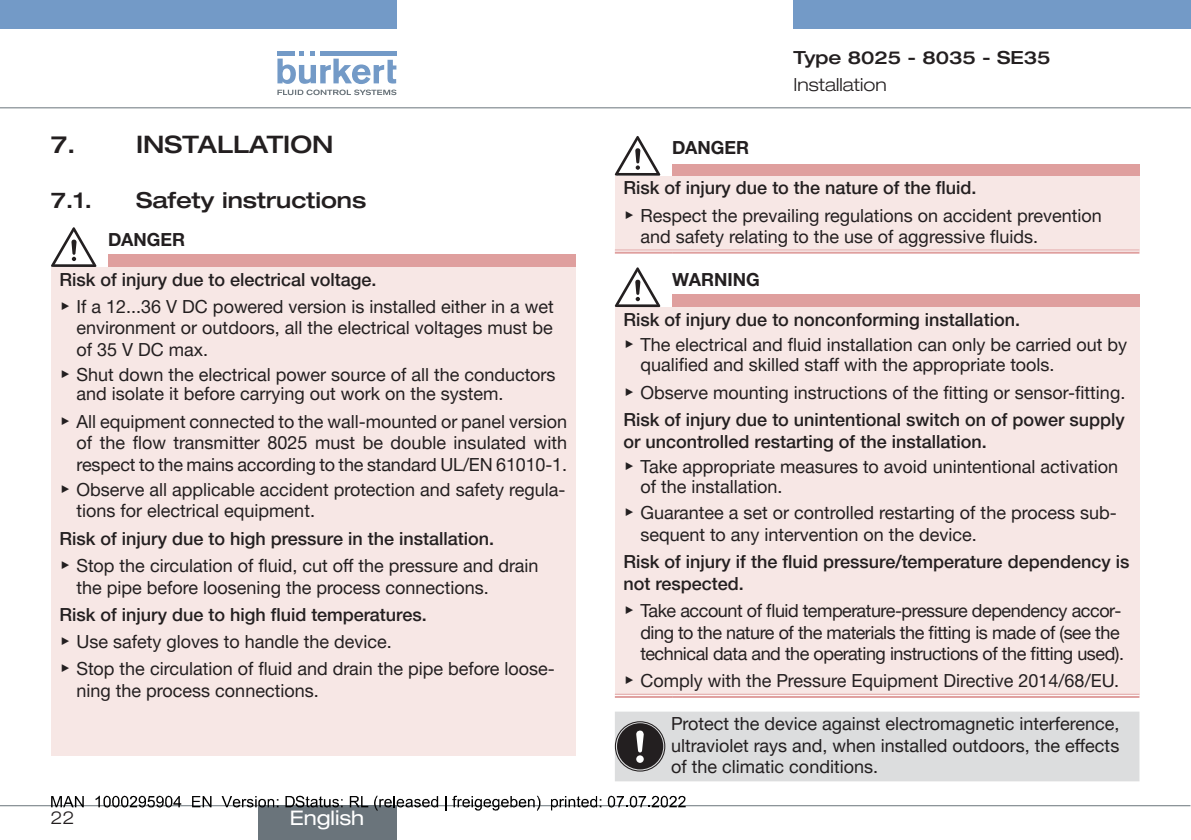
<style>
.page{position:relative;width:1191px;height:840px;background:#fff}
.page>*{position:absolute;margin:0;border:0;box-sizing:border-box;transform-origin:0 0}
.t1{font:500 expanded 24px "Helvetica Neue LTW1 G";color:#231f20}
.t2{font:500 expanded 22px "Helvetica Neue LTW1 G";color:#231f20}
.t3{font:expanded 20px "Helvetica Neue LTW1 G";color:#fff}
.t4{font:18px/27.2px "Helvetica Neue LTW1 G";color:#231f20}
.t5{font:18px/21.6px "Helvetica Neue LTW1 G";letter-spacing:-.025em;color:#231f20}
.t6{font:500 18px/21.6px "Helvetica Neue LTW1 G";color:#231f20}
.t7{font:700 18px "Helvetica Neue LTW1 G";color:#231f20}
.t8{font:500 expanded 18px "Helvetica Neue LTW1 G";color:#231f20}
.t9{font:300 expanded 18px "Helvetica Neue LTW1 G";color:#231f20}
.s1{font-weight:500}
.s2{font-family:"Arial Unicode MS"}
</style>
<div class="page">
<div style="left:0;top:0;width:396px;height:28px;background:#739ac7"></div>
<div style="left:793px;top:0;width:398px;height:28px;background:#739ac7"></div>
<svg style="left:277px;top:51px;width:119px;height:44px"></svg>
<hr style="left:0;top:107px;width:1190px;height:1px;background:#6a747b">
<div style="left:108px;top:254px;width:467px;height:13px;background:#df9f9e"></div>
<div style="left:51px;top:267px;width:524px;height:488px;background:#f7e7e5"></div>
<svg style="left:51px;top:227px;width:45px;height:40px"></svg>
<div style="left:672px;top:164px;width:467px;height:12px;background:#df9f9e"></div>
<div style="left:615px;top:175px;width:524px;height:76px;background:#f7e7e5"></div>
<hr style="left:615px;top:249px;width:57px;height:4px;background:#eececd">
<hr style="left:672px;top:249px;width:467px;height:4px;background:#eececd">
<hr style="left:615px;top:249px;width:57px;height:1px;background:#df9f9e">
<hr style="left:615px;top:251px;width:57px;height:2px;background:#df9f9e">
<hr style="left:672px;top:249px;width:467px;height:1px;background:#df9f9e">
<hr style="left:672px;top:251px;width:467px;height:2px;background:#df9f9e">
<svg style="left:615px;top:136px;width:45px;height:39px"></svg>
<div style="left:672px;top:294px;width:467px;height:13px;background:#df9f9e"></div>
<div style="left:615px;top:307px;width:524px;height:388px;background:#f7e7e5"></div>
<hr style="left:615px;top:693px;width:57px;height:4px;background:#e6b4b3">
<hr style="left:672px;top:693px;width:467px;height:4px;background:#e6b4b3">
<hr style="left:615px;top:693px;width:57px;height:1px;background:#df9f9e">
<hr style="left:615px;top:695px;width:57px;height:2px;background:#df9f9e">
<hr style="left:672px;top:693px;width:467px;height:1px;background:#df9f9e">
<hr style="left:672px;top:695px;width:467px;height:2px;background:#df9f9e">
<svg style="left:615px;top:267px;width:45px;height:40px"></svg>
<svg style="left:615px;top:711px;width:524px;height:69px;background:#d3d4d5"></svg>
<hr style="left:0;top:804px;width:1190px;height:1px;background:#6a747b">
<div style="left:257px;top:805px;width:139px;height:34px;background:#6a747b"></div>
<svg style="left:51px;top:796px;width:33px;height:10px"></svg>
<svg style="left:96px;top:795px;width:85px;height:12px"></svg>
<svg style="left:192px;top:796px;width:19px;height:10px"></svg>
<svg style="left:222px;top:796px;width:56px;height:11px"></svg>
<svg style="left:285px;top:795px;width:57px;height:12px"></svg>
<svg style="left:350px;top:796px;width:18px;height:10px"></svg>
<svg style="left:374px;top:795px;width:64px;height:15px"></svg>
<svg style="left:445px;top:796px;width:1px;height:14px"></svg>
<svg style="left:452px;top:795px;width:88px;height:15px"></svg>
<svg style="left:551px;top:796px;width:50px;height:14px"></svg>
<svg style="left:607px;top:795px;width:78px;height:12px"></svg>
<h1 class="t1" style="left:51px;top:129px;width:26px">7.</h1>
<h1 class="t1" style="left:136px;top:129px;width:199px">INSTALLATION</h1>
<p class="t2" style="left:51px;top:186px;width:43px">7.1.</p>
<p class="t2" style="left:136px;top:186px;width:232px">Safety instructions</p>
<p class="t7" style="left:108px;top:228px;width:78px">DANGER</p>
<p class="t4" style="left:60px;top:265px;width:496px"><span class="s1">Risk of injury due to electrical voltage.<br></span><span class="s2">▶</span> If a 12...36 V DC powered version is installed either in a wet</p>
<p class="t4" style="left:77px;top:317px;width:478px;line-height:21.6px">environment or outdoors, all the electrical voltages must be of 35 V DC max.</p>
<p class="t4" style="left:77px;top:364px;width:480px;line-height:19.2px;text-indent:-17px"><span class="s2">▶</span> Shut down the electrical power source of all the conductors and isolate it before carrying out work on the system.</p>
<p class="t4" style="left:77px;top:410px;width:492px;line-height:21.6px;text-align:justify;text-indent:-17px"><span class="s2">▶</span> All equipment connected to the wall-mounted or panel version of the flow transmitter 8025 must be double insulated with respect to the mains according to the standard UL/EN 61010-1.</p>
<p class="t4" style="left:77px;top:478px;width:490px;line-height:21.6px;text-indent:-17px"><span class="s2">▶</span> Observe all applicable accident protection and safety regula&shy;tions for electrical equipment.</p>
<p class="t4" style="left:60px;top:524px;width:480px"><span class="s1">Risk of injury due to high pressure in the installation.<br></span><span class="s2">▶</span> Stop the circulation of fluid, cut off the pressure and drain</p>
<p class="t4" style="left:77px;top:573px;width:414px">the pipe before loosening the process connections.</p>
<p class="t4" style="left:60px;top:600px;width:497px"><span class="s1">Risk of injury due to high fluid temperatures.<br></span><span class="s2">▶</span> Use safety gloves to handle the device.<br><span class="s2">▶</span> Stop the circulation of fluid and drain the pipe before loose-</p>
<p class="t4" style="left:77px;top:676px;width:244px">ning the process connections.</p>
<p class="t9" style="left:51px;top:806px;width:26px">22</p>
<p class="t3" style="left:290px;top:805px;width:76px">English</p>
<p class="t8" style="left:793px;top:46px;width:258px">Type 8025 - 8035 - SE35</p>
<p class="t9" style="left:793px;top:74px;width:95px">Installation</p>
<p class="t7" style="left:672px;top:137px;width:78px">DANGER</p>
<p class="t4" style="left:623px;top:174px;width:480px"><span class="s1">Risk of injury due to the nature of the fluid.<br></span><span class="s2">▶</span> Respect the prevailing regulations on accident prevention</p>
<p class="t4" style="left:640px;top:223px;width:399px">and safety relating to the use of aggressive fluids.</p>
<p class="t7" style="left:672px;top:268px;width:89px">WARNING</p>
<p class="t4" style="left:623px;top:306px;width:505px;line-height:25.6px"><span class="s1">Risk of injury due to nonconforming installation.<br></span><span class="s2">▶</span> The electrical and fluid installation can only be carried out by</p>
<p class="t4" style="left:623px;top:351px;width:503px;text-indent:17px">qualified and skilled staff with the appropriate tools.<br><span class="s2">▶</span> Observe mounting instructions of the fitting or sensor-fitting.<br><span class="s1">Risk of injury due to unintentional switch on of power supply</span></p>
<p class="t4" style="left:623px;top:428px;width:496px;line-height:25.6px"><span class="s1">or uncontrolled restarting of the installation.<br></span><span class="s2">▶</span> Take appropriate measures to avoid unintentional activation</p>
<p class="t4" style="left:623px;top:473px;width:495px;line-height:25.6px;text-indent:17px">of the installation.<br><span class="s2">▶</span> Guarantee a set or controlled restarting of the process sub-</p>
<p class="t4" style="left:640px;top:520px;width:338px">sequent to any intervention on the device.</p>
<p class="t6" style="left:623px;top:550px;width:507px">Risk of injury if the fluid pressure/temperature dependency is not respected.</p>
<p class="t5" style="left:640px;top:599px;width:485px;text-indent:-17px"><span class="s2">▶</span> Take account of fluid temperature-pressure dependency accor&shy;ding to the nature of the materials the fitting is made of (see the technical data and the operating instructions of the fitting used).</p>
<p class="t4" style="left:623px;top:667px;width:497px"><span class="s2">▶</span> Comply with the Pressure Equipment Directive 2014/68/EU.</p>
<p class="t4" style="left:671px;top:712px;width:449px;line-height:21.6px;text-align:justify">Protect the device against electromagnetic interference, ultraviolet rays and, when installed outdoors, the effects of the climatic conditions.</p>
</div>
